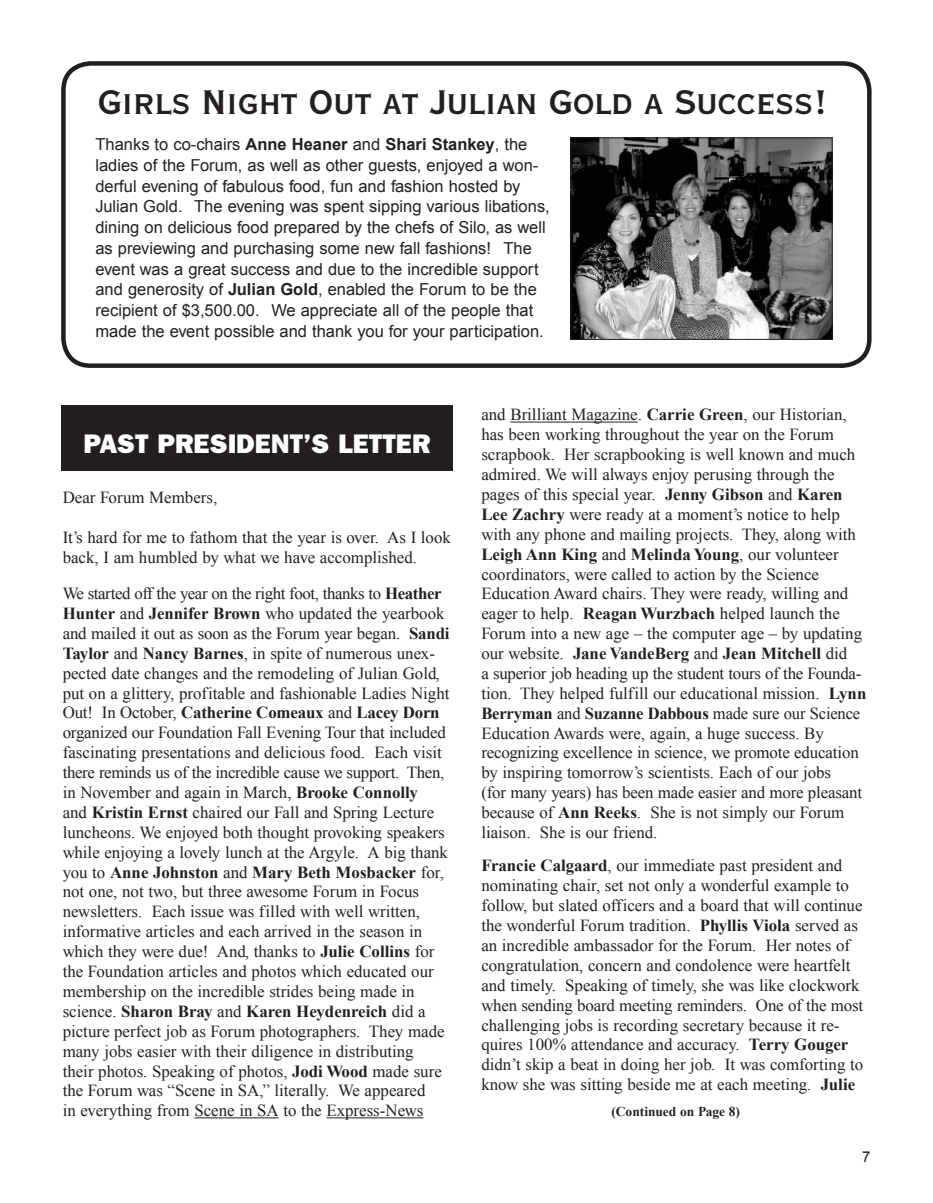
<style>
.page{position:relative;width:933px;height:1203px;background:#fff}
.page>*{position:absolute;margin:0;border:0;box-sizing:border-box;transform-origin:0 0}
.t1{font:45px "Copperplate Thirty BC";letter-spacing:-.02em;color:#231f20}
.t2{font:800 27px "Franklin Gothic";color:#fff}
.t3{font:16.8px/20px "Times New Roman";color:#231f20}
.t4{font:16.5px/20.7px "Arial";color:#231f20}
.t5{font:15px "Arial";color:#231f20}
.t6{font:700 13.5px "Times New Roman";color:#231f20}
.s1{font-weight:700}
</style>
<div class="page">
<div style="left:61px;top:61px;width:810px;height:307px;border:4px solid #231f20;border-radius:27px"></div>
<img style="left:572px;top:139px;width:258px;height:199px">
<div style="left:570px;top:137px;width:262px;height:203px;border:1px solid #231f20"></div>
<hr style="left:194px;top:1117px;width:85px;height:1px;background:#231f20">
<hr style="left:326px;top:1117px;width:97px;height:1px;background:#231f20">
<hr style="left:510px;top:421px;width:128px;height:1px;background:#231f20">
<div style="left:61px;top:405px;width:392px;height:66px;background:#231f20"></div>
<h1 class="t1" style="left:97px;top:80px;width:732px">Girls Night Out at Julian Gold a Success!</h1>
<p class="t4" style="left:95px;top:134px;width:455px">Thanks to co-chairs <span class="s1">Anne Heaner</span> and <span class="s1">Shari Stankey</span>, the ladies of the Forum, as well as other guests, enjoyed a won&shy;derful evening of fabulous food, fun and fashion hosted by Julian Gold. The evening was spent sipping various libations, dining on delicious food prepared by the chefs of Silo, as well as previewing and purchasing some new fall fashions! The event was a great success and due to the incredible support and generosity of <span class="s1">Julian Gold</span>, enabled the Forum to be the recipient of $3,500.00. We appreciate all of the people that made the event possible and thank you for your participation.</p>
<h2 class="t2" style="left:83px;top:427px;width:348px">PAST PRESIDENT’S LETTER</h2>
<p class="t3" style="left:63px;top:487px;width:156px">Dear Forum Members,</p>
<p class="t3" style="left:63px;top:527px;width:390px">It’s hard for me to fathom that the year is over. As I look back, I am humbled by what we have accomplished.</p>
<p class="t3" style="left:63px;top:583px;width:388px">We started off the year on the right foot, thanks to <span class="s1">Heather Hunter</span> and <span class="s1">Jennifer Brown</span> who updated the yearbook and mailed it out as soon as the Forum year began. <span class="s1">Sandi Taylor</span> and <span class="s1">Nancy Barnes</span>, in spite of numerous unex&shy;pected date changes and the remodeling of Julian Gold, put on a glittery, profitable and fashionable Ladies Night Out! In October, <span class="s1">Catherine Comeaux</span> and <span class="s1">Lacey Dorn </span>organized our Foundation Fall Evening Tour that included fascinating presentations and delicious food. Each visit there reminds us of the incredible cause we support. Then, in November and again in March, <span class="s1">Brooke Connolly<br></span>and <span class="s1">Kristin Ernst</span> chaired our Fall and Spring Lecture luncheons. We enjoyed both thought provoking speakers while enjoying a lovely lunch at the Argyle. A big thank you to <span class="s1">Anne Johnston</span> and <span class="s1">Mary Beth Mosbacker</span> for, not one, not two, but three awesome Forum in Focus newsletters. Each issue was filled with well written, informative articles and each arrived in the season in which they were due! And, thanks to <span class="s1">Julie Collins</span> for the Foundation articles and photos which educated our membership on the incredible strides being made in science. <span class="s1">Sharon Bray</span> and <span class="s1">Karen Heydenreich</span> did a picture perfect job as Forum photographers. They made many jobs easier with their diligence in distributing<br>their photos. Speaking of photos, <span class="s1">Jodi Wood</span> made sure the Forum was “Scene in SA,” literally. We appeared<br>in everything from Scene in SA to the Express-News</p>
<p class="t3" style="left:481px;top:404px;width:386px">and Brilliant Magazine. <span class="s1">Carrie Green</span>, our Historian, has been working throughout the year on the Forum scrapbook. Her scrapbooking is well known and much admired. We will always enjoy perusing through the pages of this special year. <span class="s1">Jenny Gibson</span> and <span class="s1">Karen Lee Zachry</span> were ready at a moment’s notice to help with any phone and mailing projects. They, along with <span class="s1">Leigh Ann King</span> and <span class="s1">Melinda Young</span>, our volunteer coordinators, were called to action by the Science Education Award chairs. They were ready, willing and eager to help. <span class="s1">Reagan Wurzbach</span> helped launch the Forum into a new age – the computer age – by updating our website. <span class="s1">Jane VandeBerg</span> and <span class="s1">Jean Mitchell</span> did<br>a superior job heading up the student tours of the Founda&shy;tion. They helped fulfill our educational mission. <span class="s1">Lynn Berryman</span> and <span class="s1">Suzanne Dabbous</span> made sure our Science Education Awards were, again, a huge success. By recognizing excellence in science, we promote education by inspiring tomorrow’s scientists. Each of our jobs<br>(for many years) has been made easier and more pleasant because of <span class="s1">Ann Reeks</span>. She is not simply our Forum liaison. She is our friend.</p>
<p class="t3" style="left:481px;top:855px;width:383px"><span class="s1">Francie Calgaard</span>, our immediate past president and nominating chair, set not only a wonderful example to follow, but slated officers and a board that will continue the wonderful Forum tradition. <span class="s1">Phyllis Viola</span> served as an incredible ambassador for the Forum. Her notes of congratulation, concern and condolence were heartfelt and timely. Speaking of timely, she was like clockwork when sending board meeting reminders. One of the most challenging jobs is recording secretary because it re&shy;quires 100% attendance and accuracy. <span class="s1">Terry Gouger </span>didn’t skip a beat in doing her job. It was comforting to know she was sitting beside me at each meeting. <span class="s1">Julie</span></p>
<p class="t6" style="left:611px;top:1101px;width:130px">(Continued on Page 8)</p>
<p class="t5" style="left:862px;top:1146px;width:10px">7</p>
</div>
